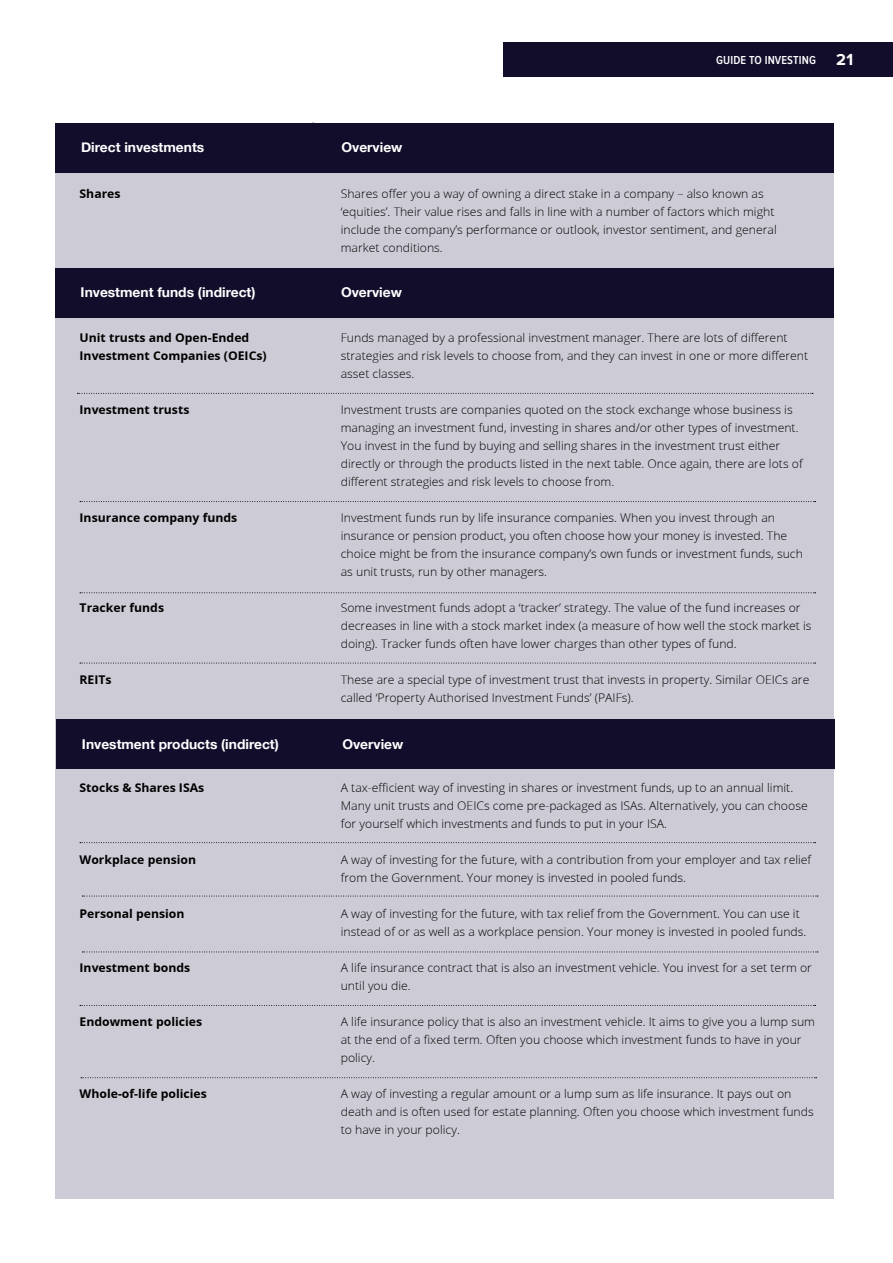
<style>
.page{position:relative;width:893px;height:1263px;background:#fff}
.page>*{position:absolute;margin:0;border:0;box-sizing:border-box;transform-origin:0 0}
.t1{font:700 13.5px "Helvetica Neue";color:#fff}
.t2{font:300 12px/18px "Open Sans";color:#000}
.t3{font:700 12px/18px "Open Sans";color:#000}
.t4{font:600 12px "Proxima Nova Cond";letter-spacing:.01em;color:#fff}
.s1{font-family:"Proxima Nova";font-weight:700;font-size:16.5px}
</style>
<div class="page">
<div style="left:503px;top:43px;width:390px;height:34px;background:#130d2c"></div>
<div style="left:55px;top:127px;width:779px;height:1072px;background:#cdccd6"></div>
<div style="left:56px;top:123px;width:778px;height:49px;background:#130d2c"></div>
<div style="left:55px;top:268px;width:779px;height:50px;background:#130d2c"></div>
<div style="left:57px;top:719px;width:778px;height:50px;background:#130d2c"></div>
<svg style="left:77px;top:172px;width:739px;height:492px"></svg>
<svg style="left:80px;top:842px;width:736px;height:1px"></svg>
<svg style="left:82px;top:896px;width:736px;height:1px"></svg>
<svg style="left:82px;top:951px;width:736px;height:1px"></svg>
<svg style="left:80px;top:1005px;width:736px;height:1px"></svg>
<svg style="left:81px;top:1077px;width:736px;height:1px"></svg>
<p class="t4" style="left:716px;top:55px;width:138px">GUIDE TO INVESTING <span class="s1">21</span></p>
<p class="t1" style="left:81px;top:139px;width:125px">Direct investments</p>
<p class="t1" style="left:341px;top:139px;width:62px">Overview</p>
<p class="t2" style="left:341px;top:184px;width:438px">Shares offer you a way of owning a direct stake in a company – also known as ‘equities’. Their value rises and falls in line with a number of factors which might include the company’s performance or outlook, investor sentiment, and general market conditions.</p>
<p class="t3" style="left:80px;top:184px;width:43px">Shares</p>
<p class="t1" style="left:81px;top:284px;width:176px">Investment funds (indirect)</p>
<p class="t1" style="left:341px;top:284px;width:62px">Overview</p>
<p class="t3" style="left:80px;top:328px;width:189px">Unit trusts and Open-Ended<br>Investment Companies (OEICs)</p>
<p class="t3" style="left:80px;top:400px;width:111px">Investment trusts</p>
<p class="t3" style="left:80px;top:508px;width:159px">Insurance company funds</p>
<p class="t3" style="left:80px;top:598px;width:86px">Tracker funds</p>
<p class="t3" style="left:80px;top:670px;width:34px">REITs</p>
<p class="t2" style="left:341px;top:328px;width:469px">Funds managed by a professional investment manager. There are lots of different strategies and risk levels to choose from, and they can invest in one or more different asset classes.</p>
<p class="t2" style="left:341px;top:400px;width:463px">Investment trusts are companies quoted on the stock exchange whose business is managing an investment fund, investing in shares and/or other types of investment.<br>You invest in the fund by buying and selling shares in the investment trust either directly or through the products listed in the next table. Once again, there are lots of different strategies and risk levels to choose from.</p>
<p class="t2" style="left:341px;top:508px;width:464px">Investment funds run by life insurance companies. When you invest through an insurance or pension product, you often choose how your money is invested. The choice might be from the insurance company’s own funds or investment funds, such as unit trusts, run by other managers.</p>
<p class="t2" style="left:341px;top:598px;width:472px">Some investment funds adopt a ‘tracker’ strategy. The value of the fund increases or decreases in line with a stock market index (a measure of how well the stock market is doing). Tracker funds often have lower charges than other types of fund.</p>
<p class="t2" style="left:341px;top:670px;width:470px">These are a special type of investment trust that invests in property. Similar OEICs are called ‘Property Authorised Investment Funds’ (PAIFs).</p>
<p class="t1" style="left:82px;top:735px;width:198px">Investment products (indirect)</p>
<p class="t1" style="left:342px;top:735px;width:62px">Overview</p>
<p class="t3" style="left:80px;top:778px;width:126px">Stocks &amp; Shares ISAs</p>
<p class="t3" style="left:80px;top:850px;width:118px">Workplace pension</p>
<p class="t3" style="left:80px;top:904px;width:106px">Personal pension</p>
<p class="t3" style="left:80px;top:958px;width:112px">Investment bonds</p>
<p class="t3" style="left:80px;top:1012px;width:124px">Endowment policies</p>
<p class="t3" style="left:80px;top:1084px;width:129px">Whole-of-life policies</p>
<p class="t2" style="left:341px;top:778px;width:468px">A tax-efficient way of investing in shares or investment funds, up to an annual limit.<br>Many unit trusts and OEICs come pre-packaged as ISAs. Alternatively, you can choose for yourself which investments and funds to put in your ISA.</p>
<p class="t2" style="left:341px;top:850px;width:472px">A way of investing for the future, with a contribution from your employer and tax relief from the Government. Your money is invested in pooled funds.</p>
<p class="t2" style="left:341px;top:904px;width:467px">A way of investing for the future, with tax relief from the Government. You can use it instead of or as well as a workplace pension. Your money is invested in pooled funds.</p>
<p class="t2" style="left:341px;top:958px;width:473px">A life insurance contract that is also an investment vehicle. You invest for a set term or until you die.</p>
<p class="t2" style="left:341px;top:1012px;width:476px">A life insurance policy that is also an investment vehicle. It aims to give you a lump sum at the end of a fixed term. Often you choose which investment funds to have in your policy.</p>
<p class="t2" style="left:341px;top:1084px;width:475px">A way of investing a regular amount or a lump sum as life insurance. It pays out on death and is often used for estate planning. Often you choose which investment funds to have in your policy.</p>
</div>
